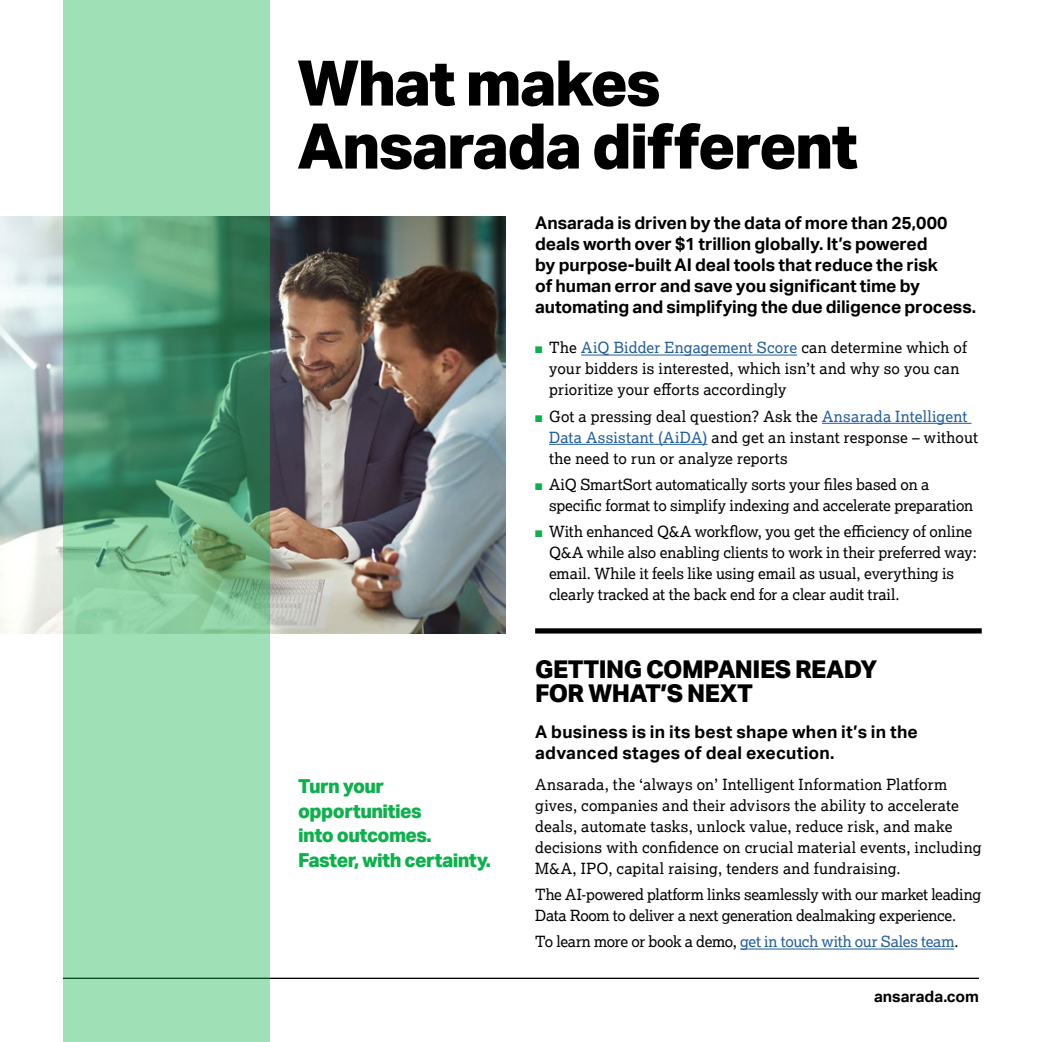
<style>
.page{position:relative;width:1042px;height:1042px;background:#fff}
.page>*{position:absolute;margin:0;border:0;box-sizing:border-box;transform-origin:0 0}
.t1{font:800 63px/63px "Aktiv Grotesk";letter-spacing:-.03em;color:#000}
.t2{font:800 24.5px/24.5px "Aktiv Grotesk";letter-spacing:-.025em;color:#000}
.t3{font:800 19.25px/24.5px "Aktiv Grotesk";letter-spacing:-.03em;color:#0db14b}
.t4{font:700 17.5px/21px "Aktiv Grotesk";letter-spacing:-.005em;color:#000}
.t5{font:700 17.5px/21px "Aktiv Grotesk";letter-spacing:.015em;color:#000}
.t6{font:700 15.75px "Aktiv Grotesk";color:#000}
.t7{font:15.4px/21px "Lexia";letter-spacing:.005em;color:#000}
.t8{font:15.4px/21px "Lexia";letter-spacing:-.02em;color:#000}
.t9{font:15.4px "Lexia";letter-spacing:-.02em;color:#215e9e}
.s1{color:#0db14b}
.s2{color:#215e9e}
.s3{color:#000}
</style>
<div class="page">
<hr style="left:63px;top:977px;width:916px;height:2px;background:#000">
<img style="left:0;top:216px;width:505px;height:417px">
<svg style="left:63px;top:0;width:207px;height:1042px;fill:#9fe0b7"></svg>
<hr style="left:581px;top:354px;width:216px;height:1px;background:#215e9e">
<hr style="left:822px;top:423px;width:149px;height:1px;background:#215e9e">
<hr style="left:549px;top:444px;width:158px;height:1px;background:#215e9e">
<hr style="left:740px;top:948px;width:214px;height:1px;background:#215e9e">
<div style="left:535px;top:628px;width:446px;height:5px;background:#000"></div>
<h1 class="t1" style="left:297px;top:50px;width:562px">What makes<br>Ansarada different</h1>
<p class="t3" style="left:298px;top:774px;width:194px">Turn your opportunities<br>into outcomes.<br>Faster, with certainty.</p>
<p class="t4" style="left:535px;top:212px;width:442px">Ansarada is driven by the data of more than 25,000 deals worth over $1 trillion globally. It’s powered<br>by purpose-built AI deal tools that reduce the risk<br>of human error and save you significant time by automating and simplifying the due diligence process.</p>
<p class="t7" style="left:549px;top:337px;width:419px;text-indent:-14px"><span class="s1">■</span> The <span class="s2">AiQ Bidder Engagement Score</span> can determine which of your bidders is interested, which isn’t and why so you can prioritize your efforts accordingly</p>
<p class="t7" style="left:549px;top:405px;width:430px;text-indent:-14px"><span class="s1">■</span> Got a pressing deal question? Ask the <span class="s2">Ansarada Intelligent<br>Data Assistant (AiDA)</span> and get an instant response – without the need to run or analyze reports</p>
<p class="t7" style="left:549px;top:473px;width:426px;text-indent:-14px"><span class="s1">■</span> AiQ SmartSort automatically sorts your files based on a specific format to simplify indexing and accelerate preparation</p>
<p class="t7" style="left:549px;top:521px;width:429px;text-indent:-14px"><span class="s1">■</span> With enhanced Q&amp;A workflow, you get the efficiency of online Q&amp;A while also enabling clients to work in their preferred way: email. While it feels like using email as usual, everything is clearly tracked at the back end for a clear audit trail.</p>
<h2 class="t2" style="left:535px;top:656px;width:344px">GETTING COMPANIES READY<br>FOR WHAT’S NEXT</h2>
<p class="t5" style="left:535px;top:721px;width:384px">A business is in its best shape when it’s in the advanced stages of deal execution.</p>
<p class="t7" style="left:535px;top:773px;width:448px">Ansarada, the ‘always on’ Intelligent Information Platform gives, companies and their advisors the ability to accelerate deals, automate tasks, unlock value, reduce risk, and make decisions with confidence on crucial material events, including M&amp;A, IPO, capital raising, tenders and fundraising.</p>
<p class="t8" style="left:535px;top:883px;width:447px">The AI-powered platform links seamlessly with our market leading<br>Data Room to deliver a next generation dealmaking experience.</p>
<p class="t9" style="left:535px;top:932px;width:425px"><span class="s3">To learn more or book a demo,</span> get in touch with our Sales team<span class="s3">.</span></p>
<p class="t6" style="left:874px;top:987px;width:106px">ansarada.com</p>
</div>
